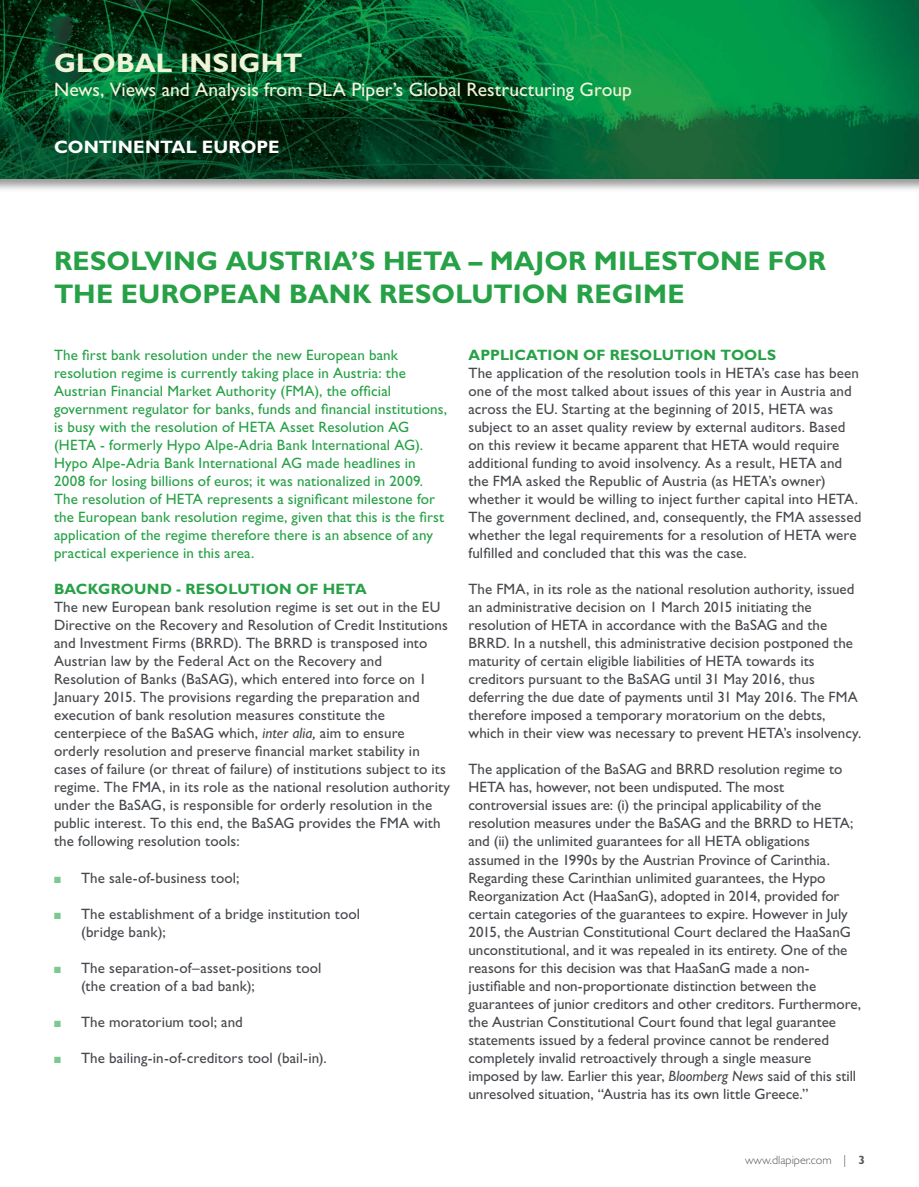
<style>
.page{position:relative;width:919px;height:1187px;background:#fff}
.page>*{position:absolute;margin:0;border:0;box-sizing:border-box;transform-origin:0 0}
.t1{font:700 27px/32.4px "Gill Sans Std";letter-spacing:.005em;color:#26a146}
.t2{font:700 27px "Gill Sans Std";letter-spacing:.005em;color:#f0f5d8}
.t3{font:19.5px "Gill Sans Std";color:#f0f5d8}
.t4{font:700 18px "Gill Sans Std";letter-spacing:.005em;color:#fff}
.t5{font:15px/18px "Gill Sans Std";letter-spacing:.005em;color:#46494d}
.t6{font:15px/18px "Gill Sans Std";letter-spacing:.01em;color:#26a146}
.t7{font:700 15px "Gill Sans Std";letter-spacing:.015em;color:#26a146}
.t8{font:300 12px "Gill Sans Std";color:#58595b}
.s1{font-style:italic}
.s2{color:#7dc790}
.s3{font-weight:700}
</style>
<div class="page">
<div style="left:0;top:0;width:918px;height:193px;background:#000;opacity:.4"></div>
<img style="left:0;top:0;width:918px;height:178px">
<h1 class="t2" style="left:54px;top:47px;width:250px">GLOBAL INSIGHT</h1>
<h2 class="t3" style="left:54px;top:78px;width:579px">News, Views and Analysis from DLA Piper’s Global Restructuring Group</h2>
<p class="t4" style="left:54px;top:137px;width:227px">CONTINENTAL EUROPE</p>
<h1 class="t1" style="left:54px;top:245px;width:773px">RESOLVING AUSTRIA’S HETA – MAJOR MILESTONE FOR<br>THE EUROPEAN BANK RESOLUTION REGIME</h1>
<p class="t6" style="left:54px;top:346px;width:394px">The first bank resolution under the new European bank resolution regime is currently taking place in Austria: the Austrian Financial Market Authority (FMA), the official government regulator for banks, funds and financial institutions, is busy with the resolution of HETA Asset Resolution AG (HETA - formerly Hypo Alpe-Adria Bank International AG).<br>Hypo Alpe-Adria Bank International AG made headlines in 2008 for losing billions of euros; it was nationalized in 2009.<br>The resolution of HETA represents a significant milestone for the European bank resolution regime, given that this is the first application of the regime therefore there is an absence of any practical experience in this area.</p>
<p class="t7" style="left:54px;top:580px;width:314px">BACKGROUND - RESOLUTION OF HETA</p>
<p class="t5" style="left:54px;top:598px;width:397px">The new European bank resolution regime is set out in the EU Directive on the Recovery and Resolution of Credit Institutions and Investment Firms (BRRD). The BRRD is transposed into Austrian law by the Federal Act on the Recovery and Resolution of Banks (BaSAG), which entered into force on 1<br>January 2015. The provisions regarding the preparation and execution of bank resolution measures constitute the centerpiece of the BaSAG which, <span class="s1">inter alia,</span> aim to ensure orderly resolution and preserve financial market stability in cases of failure (or threat of failure) of institutions subject to its regime. The FMA, in its role as the national resolution authority under the BaSAG, is responsible for orderly resolution in the public interest. To this end, the BaSAG provides the FMA with the following resolution tools:</p>
<p class="t5" style="left:54px;top:868px;width:187px"><span class="s2">■</span> The sale-of-business tool;</p>
<p class="t5" style="left:81px;top:904px;width:281px;text-indent:-27px"><span class="s2">■</span> The establishment of a bridge institution tool (bridge bank);</p>
<p class="t5" style="left:81px;top:958px;width:242px;text-indent:-27px"><span class="s2">■</span> The separation-of–asset-positions tool (the creation of a bad bank);</p>
<p class="t5" style="left:54px;top:1012px;width:190px"><span class="s2">■</span> The moratorium tool; and</p>
<p class="t5" style="left:54px;top:1048px;width:274px"><span class="s2">■</span> The bailing-in-of-creditors tool (bail-in).</p>
<p class="t7" style="left:468px;top:346px;width:309px">APPLICATION OF RESOLUTION TOOLS</p>
<p class="t5" style="left:468px;top:364px;width:394px">The application of the resolution tools in HETA’s case has been one of the most talked about issues of this year in Austria and across the EU. Starting at the beginning of 2015, HETA was subject to an asset quality review by external auditors. Based on this review it became apparent that HETA would require additional funding to avoid insolvency. As a result, HETA and the FMA asked the Republic of Austria (as HETA’s owner) whether it would be willing to inject further capital into HETA.<br>The government declined, and, consequently, the FMA assessed whether the legal requirements for a resolution of HETA were fulfilled and concluded that this was the case.</p>
<p class="t5" style="left:468px;top:580px;width:394px">The FMA, in its role as the national resolution authority, issued an administrative decision on 1 March 2015 initiating the resolution of HETA in accordance with the BaSAG and the BRRD. In a nutshell, this administrative decision postponed the maturity of certain eligible liabilities of HETA towards its creditors pursuant to the BaSAG until 31 May 2016, thus deferring the due date of payments until 31 May 2016. The FMA therefore imposed a temporary moratorium on the debts, which in their view was necessary to prevent HETA’s insolvency.</p>
<p class="t5" style="left:468px;top:760px;width:394px">The application of the BaSAG and BRRD resolution regime to HETA has, however, not been undisputed. The most controversial issues are: (i) the principal applicability of the resolution measures under the BaSAG and the BRRD to HETA; and (ii) the unlimited guarantees for all HETA obligations assumed in the 1990s by the Austrian Province of Carinthia.<br>Regarding these Carinthian unlimited guarantees, the Hypo Reorganization Act (HaaSanG), adopted in 2014, provided for certain categories of the guarantees to expire. However in July 2015, the Austrian Constitutional Court declared the HaaSanG unconstitutional, and it was repealed in its entirety. One of the reasons for this decision was that HaaSanG made a non&shy;justifiable and non-proportionate distinction between the guarantees of junior creditors and other creditors. Furthermore, the Austrian Constitutional Court found that legal guarantee statements issued by a federal province cannot be rendered completely invalid retroactively through a single measure imposed by law. Earlier this year, <span class="s1">Bloomberg News</span> said of this still unresolved situation, “Austria has its own little Greece.”</p>
<p class="t8" style="left:745px;top:1153px;width:121px">www.dlapiper.com | <span class="s3">3</span></p>
</div>
